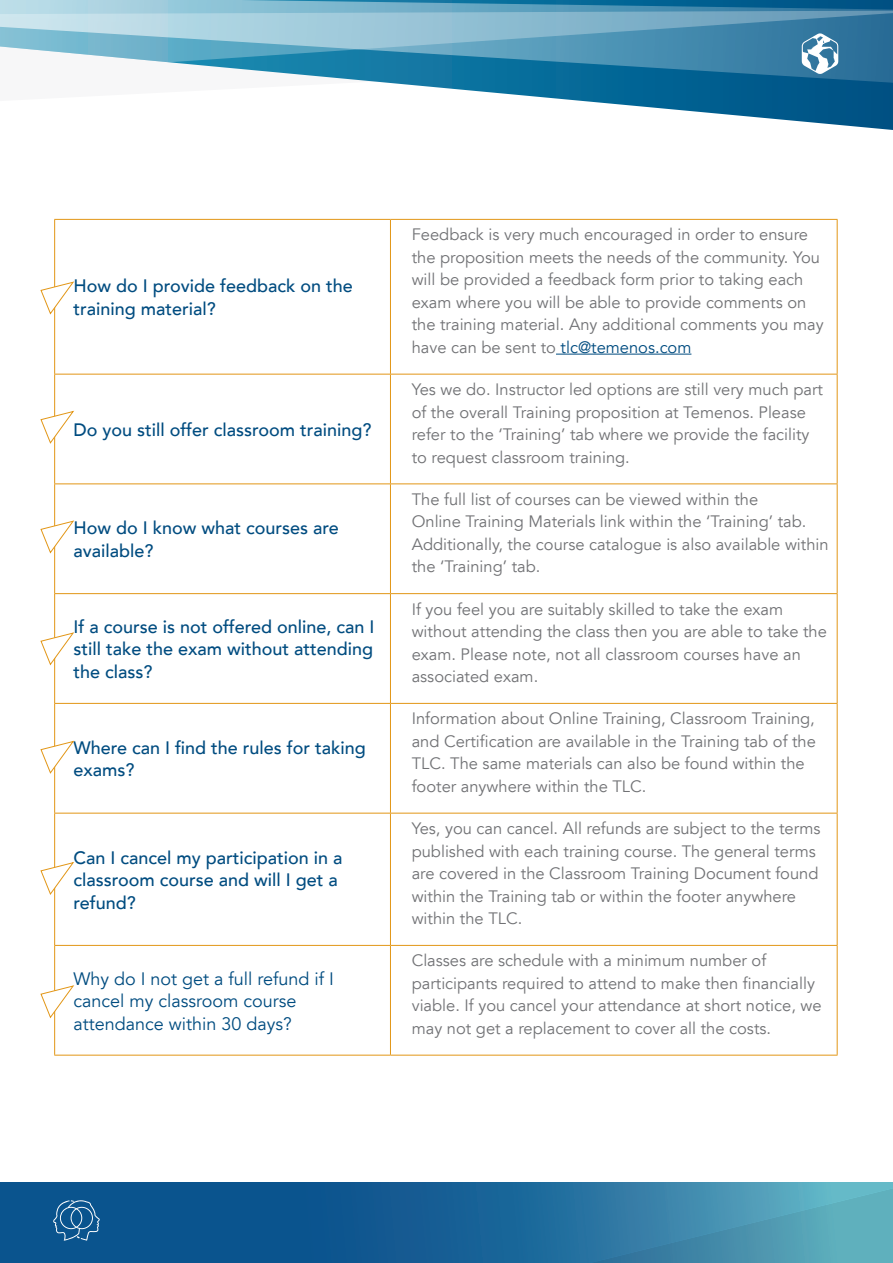
<style>
.page{position:relative;width:893px;height:1263px;background:#fff}
.page>*{position:absolute;margin:0;border:0;box-sizing:border-box;transform-origin:0 0}
.t1{font:500 18px/22.5px "Avenir LT";color:#004c80}
.t2{font:18px "Avenir LT";color:#004c80}
.t3{font:16.5px/22.5px "Avenir LT";color:#717275}
.s1{color:#004c80}
</style>
<div class="page">
<svg style="left:0;top:1182px;width:893px;height:81px;background:#246f9d"></svg>
<svg style="left:487px;top:92px;width:406px;height:38px"></svg>
<svg style="left:402px;top:84px;width:491px;height:8px;background:#186f9b"></svg>
<svg style="left:0;top:0;width:893px;height:84px;background:#6aa6c1"></svg>
<svg style="left:802px;top:33px;width:36px;height:41px"></svg>
<svg style="left:53px;top:1200px;width:47px;height:41px;background:#2e6d9e"></svg>
<hr style="left:54px;top:219px;width:336px;height:1px;background:#e29616">
<hr style="left:54px;top:220px;width:1px;height:154px;background:#e29616">
<hr style="left:390px;top:219px;width:447px;height:1px;background:#e29616">
<hr style="left:390px;top:220px;width:1px;height:154px;background:#e29616">
<hr style="left:837px;top:220px;width:1px;height:154px;background:#e29616">
<hr style="left:54px;top:374px;width:336px;height:1px;background:#e29616">
<hr style="left:54px;top:374px;width:1px;height:109px;background:#e29616">
<hr style="left:390px;top:374px;width:447px;height:1px;background:#e29616">
<hr style="left:390px;top:374px;width:1px;height:109px;background:#e29616">
<hr style="left:837px;top:374px;width:1px;height:109px;background:#e29616">
<hr style="left:54px;top:483px;width:336px;height:1px;background:#e29616">
<hr style="left:54px;top:484px;width:1px;height:109px;background:#e29616">
<hr style="left:390px;top:483px;width:447px;height:1px;background:#e29616">
<hr style="left:390px;top:484px;width:1px;height:109px;background:#e29616">
<hr style="left:837px;top:484px;width:1px;height:109px;background:#e29616">
<hr style="left:54px;top:593px;width:336px;height:1px;background:#e29616">
<hr style="left:54px;top:594px;width:1px;height:109px;background:#e29616">
<hr style="left:390px;top:593px;width:447px;height:1px;background:#e29616">
<hr style="left:390px;top:594px;width:1px;height:109px;background:#e29616">
<hr style="left:837px;top:594px;width:1px;height:109px;background:#e29616">
<hr style="left:54px;top:703px;width:336px;height:1px;background:#e29616">
<hr style="left:54px;top:704px;width:1px;height:109px;background:#e29616">
<hr style="left:390px;top:703px;width:447px;height:1px;background:#e29616">
<hr style="left:390px;top:704px;width:1px;height:109px;background:#e29616">
<hr style="left:837px;top:704px;width:1px;height:109px;background:#e29616">
<hr style="left:54px;top:813px;width:336px;height:1px;background:#e29616">
<hr style="left:54px;top:813px;width:1px;height:132px;background:#e29616">
<hr style="left:390px;top:813px;width:447px;height:1px;background:#e29616">
<hr style="left:390px;top:813px;width:1px;height:132px;background:#e29616">
<hr style="left:837px;top:813px;width:1px;height:132px;background:#e29616">
<hr style="left:54px;top:945px;width:336px;height:1px;background:#e29616">
<hr style="left:54px;top:946px;width:1px;height:109px;background:#e29616">
<hr style="left:390px;top:945px;width:447px;height:1px;background:#e29616">
<hr style="left:390px;top:946px;width:1px;height:109px;background:#e29616">
<hr style="left:837px;top:946px;width:1px;height:109px;background:#e29616">
<hr style="left:54px;top:1055px;width:336px;height:1px;background:#e29616">
<hr style="left:390px;top:1055px;width:447px;height:1px;background:#e29616">
<hr style="left:556px;top:354px;width:135px;height:1px;background:#004c80">
<svg style="left:41px;top:282px;width:33px;height:32px"></svg>
<svg style="left:41px;top:411px;width:33px;height:33px"></svg>
<svg style="left:41px;top:521px;width:33px;height:32px"></svg>
<svg style="left:41px;top:632px;width:33px;height:33px"></svg>
<svg style="left:41px;top:741px;width:33px;height:32px"></svg>
<svg style="left:41px;top:862px;width:33px;height:33px"></svg>
<svg style="left:41px;top:985px;width:33px;height:33px"></svg>
<p class="t1" style="left:73px;top:275px;width:281px">How do I provide feedback on the training material?</p>
<p class="t1" style="left:73px;top:419px;width:300px">Do you still offer classroom training?</p>
<p class="t1" style="left:73px;top:517px;width:267px">How do I know what courses are available?</p>
<p class="t1" style="left:73px;top:616px;width:303px;text-align:justify">If a course is not offered online, can I still take the exam without attending the class?</p>
<p class="t1" style="left:73px;top:737px;width:294px">Where can I find the rules for taking exams?</p>
<p class="t1" style="left:73px;top:846px;width:271px">Can I cancel my participation in a classroom course and will I get a refund?</p>
<p class="t2" style="left:73px;top:968px;width:262px">Why do I not get a full refund Iif</p>
<p class="t2" style="left:73px;top:990px;width:225px">cancel my classroom course</p>
<p class="t2" style="left:73px;top:1013px;width:220px">attendance within 30 days?</p>
<p class="t3" style="left:412px;top:224px;width:413px">Feedback is very much encouraged in order to ensure the proposition meets the needs of the community. You will be provided a feedback form prior to taking each exam where you will be able to provide comments on the training material. Any additional comments you may have can be sent to <span class="s1">tlc@temenos.com</span></p>
<p class="t3" style="left:412px;top:379px;width:413px">Yes we do. Instructor led options are still very much part of the overall Training proposition at Temenos. Please refer to the ‘Training’ tab where we provide the facility to request classroom training.</p>
<p class="t3" style="left:412px;top:488px;width:418px">The full list of courses can be viewed within the<br>Online Training Materials link within the ‘Training’ tab.<br>Additionally, the course catalogue is also available within the ‘Training’ tab.</p>
<p class="t3" style="left:412px;top:598px;width:417px">If you feel you are suitably skilled to take the exam without attending the class then you are able to take the exam. Please note, not all classroom courses have an associated exam.</p>
<p class="t3" style="left:412px;top:708px;width:406px">Information about Online Training, Classroom Training, and Certification are available in the Training tab of the TLC. The same materials can also be found within the footer anywhere within the TLC.</p>
<p class="t3" style="left:412px;top:818px;width:410px">Yes, you can cancel. All refunds are subject to the terms published with each training course. The general terms are covered in the Classroom Training Document found within the Training tab or within the footer anywhere within the TLC.</p>
<p class="t3" style="left:412px;top:950px;width:411px">Classes are schedule with a minimum number of participants required to attend to make then financially viable If. you cancel your attendance at short notice, we may not get a replacement to cover all the costs.</p>
</div>
